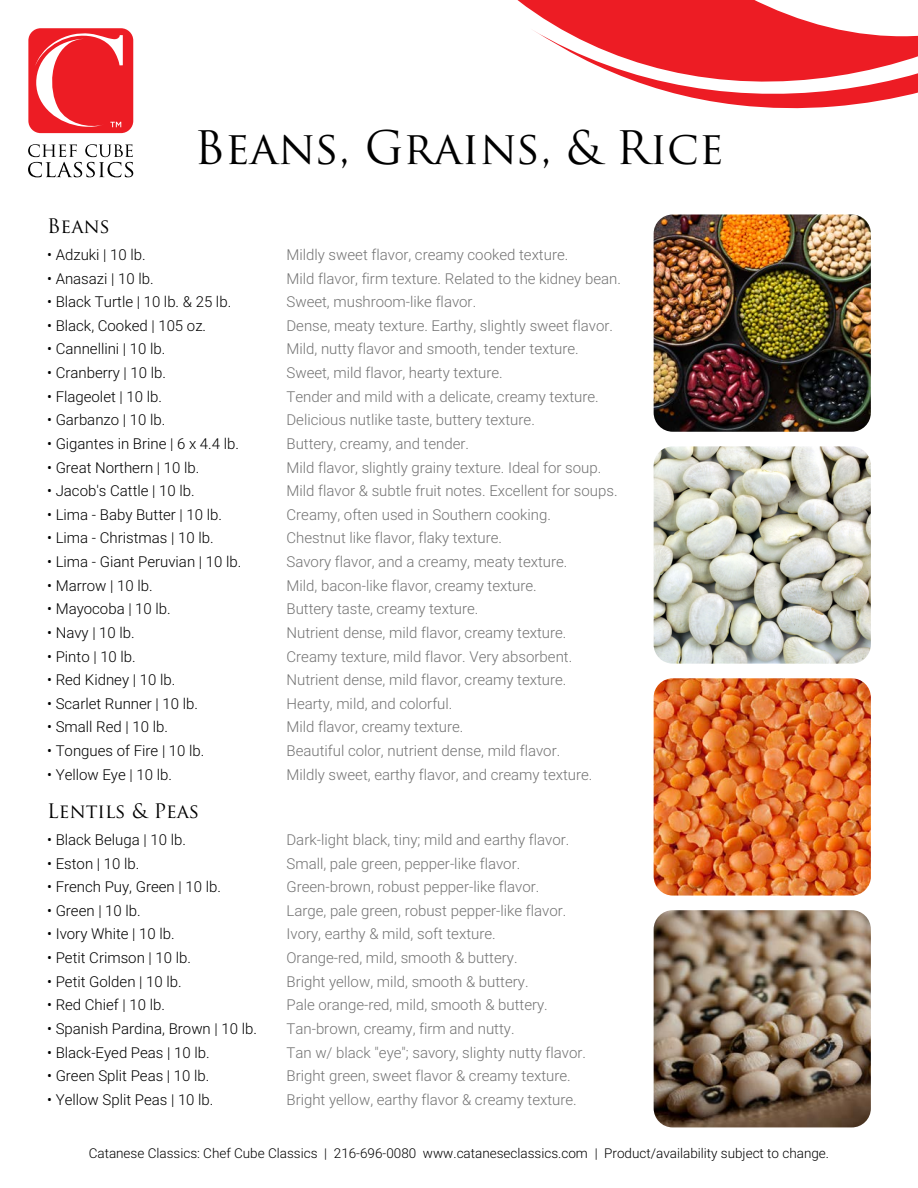
<style>
.page{position:relative;width:918px;height:1188px;background:#fff}
.page>*{position:absolute;margin:0;border:0;box-sizing:border-box;transform-origin:0 0}
.t1{font:45px "Trajan Pro";color:#000}
.t2{font:19.5px "Trajan Pro";color:#000}
.t3{font:300 15px "Roboto";color:#737373}
.t4{font:300 15px "Roboto";color:#000}
.t5{font:300 13.5px "Roboto";color:#000}
</style>
<div class="page">
<div style="left:28px;top:28px;width:105px;height:105px;background:#ed1c24;border-radius:12px"></div>
<svg style="left:35px;top:33px;width:88px;height:95px"></svg>
<svg style="left:28px;top:144px;width:105px;height:33px"></svg>
<svg style="left:530px;top:0;width:388px;height:299px"></svg>
<img style="left:654px;top:215px;width:217px;height:217px;border-radius:19px">
<img style="left:654px;top:446px;width:217px;height:218px;border-radius:19px">
<img style="left:654px;top:678px;width:217px;height:218px;border-radius:19px">
<img style="left:654px;top:910px;width:217px;height:217px;border-radius:19px">
<p class="t1" style="left:194px;top:130px;width:531px">Beans, Grains, &amp; Rice</p>
<p class="t2" style="left:47px;top:219px;width:64px">Beans</p>
<p class="t4" style="left:47px;top:246px;width:100px">• Adzuki | 10 lb.</p>
<h1 class="t3" style="left:287px;top:246px;width:283px">Mildly sweet flavor, creamy cooked texture.</h1>
<p class="t4" style="left:47px;top:270px;width:108px">• Anasazi | 10 lb.</p>
<p class="t3" style="left:287px;top:270px;width:336px">Mild flavor, firm texture. Related to the kidney bean.</p>
<p class="t4" style="left:47px;top:293px;width:186px">• Black Turtle | 10 lb. &amp; 25 lb.</p>
<p class="t3" style="left:287px;top:293px;width:191px">Sweet, mushroom-like flavor.</p>
<p class="t4" style="left:47px;top:317px;width:160px">• Black, Cooked | 105 oz.</p>
<p class="t3" style="left:287px;top:317px;width:328px">Dense, meaty texture. Earthy, slightly sweet flavor.</p>
<p class="t4" style="left:47px;top:340px;width:120px">• Cannellini | 10 lb.</p>
<p class="t3" style="left:287px;top:340px;width:294px">Mild, nutty flavor and smooth, tender texture.</p>
<p class="t4" style="left:47px;top:364px;width:120px">• Cranberry | 10 lb.</p>
<p class="t3" style="left:287px;top:364px;width:218px">Sweet, mild flavor, hearty texture.</p>
<p class="t4" style="left:47px;top:388px;width:116px">• Flageolet | 10 lb.</p>
<p class="t3" style="left:287px;top:388px;width:314px">Tender and mild with a delicate, creamy texture.</p>
<p class="t4" style="left:47px;top:411px;width:120px">• Garbanzo | 10 lb.</p>
<p class="t3" style="left:287px;top:411px;width:250px">Delicious nutlike taste, buttery texture.</p>
<p class="t4" style="left:47px;top:435px;width:193px">• Gigantes in Brine | 6 x 4.4 lb.</p>
<p class="t3" style="left:287px;top:435px;width:184px">Buttery, creamy, and tender.</p>
<p class="t4" style="left:47px;top:459px;width:154px">• Great Northern | 10 lb.</p>
<p class="t3" style="left:287px;top:459px;width:316px">Mild flavor, slightly grainy texture. Ideal for soup.</p>
<p class="t4" style="left:47px;top:482px;width:149px">• Jacob's Cattle | 10 lb.</p>
<p class="t3" style="left:287px;top:482px;width:333px">Mild flavor &amp; subtle fruit notes. Excellent for soups.</p>
<p class="t4" style="left:47px;top:506px;width:176px">• Lima - Baby Butter | 10 lb.</p>
<p class="t3" style="left:287px;top:506px;width:266px">Creamy, often used in Southern cooking.</p>
<p class="t4" style="left:47px;top:529px;width:168px">• Lima - Christmas | 10 lb.</p>
<p class="t3" style="left:287px;top:529px;width:217px">Chestnut like flavor, flaky texture.</p>
<p class="t4" style="left:47px;top:553px;width:196px">• Lima - Giant Peruvian | 10 lb.</p>
<p class="t3" style="left:287px;top:553px;width:283px">Savory flavor, and a creamy, meaty texture.</p>
<p class="t4" style="left:47px;top:577px;width:107px">• Marrow | 10 lb.</p>
<p class="t3" style="left:287px;top:577px;width:252px">Mild, bacon-like flavor, creamy texture.</p>
<p class="t4" style="left:47px;top:600px;width:125px">• Mayocoba | 10 lb.</p>
<p class="t3" style="left:287px;top:600px;width:193px">Buttery taste, creamy texture.</p>
<p class="t4" style="left:47px;top:624px;width:89px">• Navy | 10 lb.</p>
<p class="t3" style="left:287px;top:624px;width:281px">Nutrient dense, mild flavor, creamy texture.</p>
<p class="t4" style="left:47px;top:648px;width:90px">• Pinto | 10 lb.</p>
<p class="t3" style="left:287px;top:648px;width:287px">Creamy texture, mild flavor. Very absorbent.</p>
<p class="t4" style="left:47px;top:671px;width:130px">• Red Kidney | 10 lb.</p>
<p class="t3" style="left:287px;top:671px;width:281px">Nutrient dense, mild flavor, creamy texture.</p>
<p class="t4" style="left:47px;top:695px;width:152px">• Scarlet Runner | 10 lb.</p>
<p class="t3" style="left:287px;top:695px;width:167px">Hearty, mild, and colorful.</p>
<p class="t4" style="left:47px;top:718px;width:122px">• Small Red | 10 lb.</p>
<p class="t3" style="left:287px;top:718px;width:179px">Mild flavor, creamy texture.</p>
<p class="t4" style="left:47px;top:742px;width:159px">• Tongues of Fire | 10 lb.</p>
<p class="t3" style="left:287px;top:742px;width:275px">Beautiful color, nutrient dense, mild flavor.</p>
<p class="t4" style="left:47px;top:766px;width:126px">• Yellow Eye | 10 lb.</p>
<p class="t3" style="left:287px;top:766px;width:308px">Mildly sweet, earthy flavor, and creamy texture.</p>
<p class="t2" style="left:47px;top:804px;width:154px">Lentils &amp; Peas</p>
<p class="t4" style="left:47px;top:831px;width:140px">• Black Beluga | 10 lb.</p>
<p class="t3" style="left:287px;top:831px;width:284px">Dark-light black, tiny; mild and earthy flavor.</p>
<p class="t4" style="left:47px;top:855px;width:94px">• Eston | 10 lb.</p>
<p class="t3" style="left:287px;top:855px;width:235px">Small, pale green, pepper-like flavor.</p>
<p class="t4" style="left:47px;top:878px;width:175px">• French Puy, Green | 10 lb.</p>
<p class="t3" style="left:287px;top:878px;width:254px">Green-brown, robust pepper-like flavor.</p>
<p class="t4" style="left:47px;top:902px;width:95px">• Green | 10 lb.</p>
<p class="t3" style="left:287px;top:902px;width:281px">Large, pale green, robust pepper-like flavor.</p>
<p class="t4" style="left:47px;top:925px;width:129px">• Ivory White | 10 lb.</p>
<p class="t3" style="left:287px;top:925px;width:211px">Ivory, earthy &amp; mild, soft texture.</p>
<p class="t4" style="left:47px;top:949px;width:145px">• Petit Crimson | 10 lb.</p>
<p class="t3" style="left:287px;top:949px;width:233px">Orange-red, mild, smooth &amp; buttery.</p>
<p class="t4" style="left:47px;top:973px;width:136px">• Petit Golden | 10 lb.</p>
<p class="t3" style="left:287px;top:973px;width:244px">Bright yellow, mild, smooth &amp; buttery.</p>
<p class="t4" style="left:47px;top:996px;width:119px">• Red Chief | 10 lb.</p>
<p class="t3" style="left:287px;top:996px;width:263px">Pale orange-red, mild, smooth &amp; buttery.</p>
<p class="t4" style="left:47px;top:1020px;width:211px">• Spanish Pardina, Brown | 10 lb.</p>
<p class="t3" style="left:287px;top:1020px;width:230px">Tan-brown, creamy, firm and nutty.</p>
<p class="t4" style="left:47px;top:1044px;width:164px">• Black-Eyed Peas | 10 lb.</p>
<p class="t3" style="left:287px;top:1044px;width:301px">Tan w/ black "eye"; savory, slighty nutty flavor.</p>
<p class="t4" style="left:47px;top:1067px;width:164px">• Green Split Peas | 10 lb.</p>
<p class="t3" style="left:287px;top:1067px;width:286px">Bright green, sweet flavor &amp; creamy texture.</p>
<p class="t4" style="left:47px;top:1091px;width:168px">• Yellow Split Peas | 10 lb.</p>
<p class="t3" style="left:287px;top:1091px;width:292px">Bright yellow, earthy flavor &amp; creamy texture.</p>
<p class="t5" style="left:89px;top:1145px;width:742px">Catanese Classics: Chef Cube Classics | 216-696-0080 www.cataneseclassics.com | Product/availability subject to change.</p>
</div>
